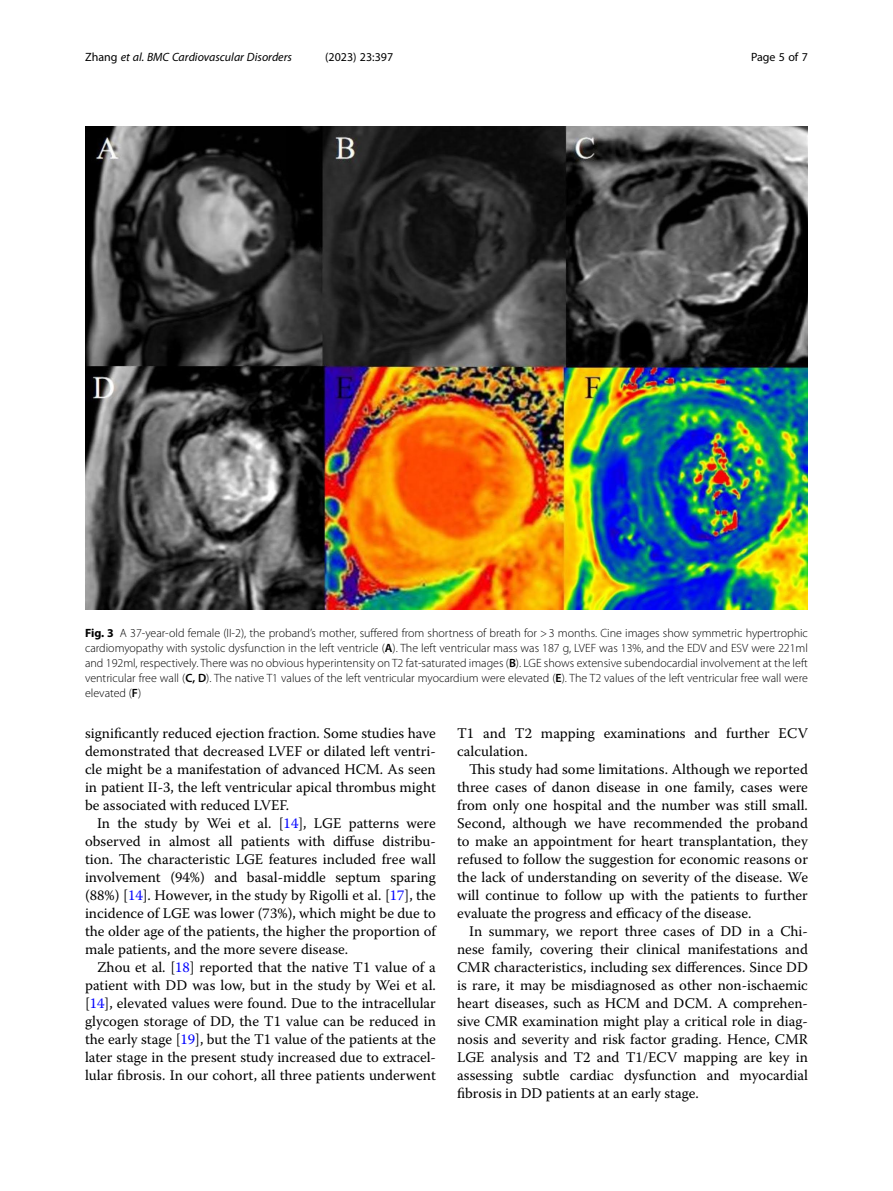
<style>
.page{position:relative;width:893px;height:1191px;background:#fff}
.page>*{position:absolute;margin:0;border:0;box-sizing:border-box;transform-origin:0 0}
.Body_Text_Indent{font:14.7px/18px "Warnock Pro";color:#000;text-align:justify}
.Figure_Caption{font:300 12px/15px "Myriad Pro";color:#000;text-align:justify}
.t1{font:italic 12px "Myriad Pro";color:#000}
.t2{font:12px "Myriad Pro";color:#000}
.s1{font-style:normal}
.s2{font-weight:700}
.s3{font-weight:600}
.s4{color:#00f}
</style>
<div class="page">
<img style="left:85px;top:126px;width:723px;height:483px">
<p class="t1" style="left:85px;top:50px;width:208px"><span class="s1">Zhang</span> et al. BMC Cardiovascular Disorders</p>
<p class="t2" style="left:325px;top:50px;width:70px">(2023) 23:397</p>
<p class="t2" style="left:751px;top:50px;width:58px">Page 5 of 7</p>
<p class="Figure_Caption" style="left:85px;top:625px;width:724px"><span class="s2">Fig. 3</span> A 37-year-old female (II-2), the proband’s mother, suffered from shortness of breath for &gt;3 months. Cine images show symmetric hypertrophic cardiomyopathy with systolic dysfunction in the left ventricle (<span class="s3">A</span>). The left ventricular mass was 187 g, LVEF was 13%, and the EDV and ESV were 221ml and 192ml, respectively. There was no obvious hyperintensity on T2 fat-saturated images (<span class="s3">B</span>). LGE shows extensive subendocardial involvement at the left ventricular free wall (<span class="s3">C, D</span>). The native T1 values of the left ventricular myocardium were elevated (<span class="s3">E</span>). The T2 values of the left ventricular free wall were elevated (<span class="s3">F</span>)</p>
<p class="Body_Text_Indent" style="left:85px;top:724px;width:352px">significantly reduced ejection fraction. Some studies have demonstrated that decreased LVEF or dilated left ventri&shy;cle might be a manifestation of advanced HCM. As seen in patient II-3, the left ventricular apical thrombus might be associated with reduced LVEF.</p>
<p class="Body_Text_Indent" style="left:85px;top:814px;width:352px;text-indent:12px">In the study by Wei et al. [<span class="s4">14</span>], LGE patterns were observed in almost all patients with diffuse distribu&shy;tion. The characteristic LGE features included free wall involvement (94%) and basal-middle septum sparing (88%) [<span class="s4">14</span>]. However, in the study by Rigolli et al. [<span class="s4">17</span>], the incidence of LGE was lower (73%), which might be due to the older age of the patients, the higher the proportion of male patients, and the more severe disease.</p>
<p class="Body_Text_Indent" style="left:85px;top:958px;width:352px;text-indent:12px">Zhou et al. [<span class="s4">18</span>] reported that the native T1 value of a patient with DD was low, but in the study by Wei et al. [<span class="s4">14</span>], elevated values were found. Due to the intracellular glycogen storage of DD, the T1 value can be reduced in the early stage [<span class="s4">19</span>], but the T1 value of the patients at the later stage in the present study increased due to extracel&shy;lular fibrosis. In our cohort, all three patients underwent</p>
<p class="Body_Text_Indent" style="left:457px;top:724px;width:352px">T1 and T2 mapping examinations and further ECV calculation.</p>
<p class="Body_Text_Indent" style="left:457px;top:760px;width:352px;text-indent:12px">This study had some limitations. Although we reported three cases of danon disease in one family, cases were from only one hospital and the number was still small.<br>Second, although we have recommended the proband to make an appointment for heart transplantation, they refused to follow the suggestion for economic reasons or the lack of understanding on severity of the disease. We will continue to follow up with the patients to further evaluate the progress and efficacy of the disease.</p>
<p class="Body_Text_Indent" style="left:457px;top:922px;width:352px;text-indent:12px">In summary, we report three cases of DD in a Chi&shy;nese family, covering their clinical manifestations and CMR characteristics, including sex differences. Since DD is rare, it may be misdiagnosed as other non-ischaemic heart diseases, such as HCM and DCM. A comprehen&shy;sive CMR examination might play a critical role in diag&shy;nosis and severity and risk factor grading. Hence, CMR LGE analysis and T2 and T1/ECV mapping are key in assessing subtle cardiac dysfunction and myocardial fibrosis in DD patients at an early stage.</p>
</div>
